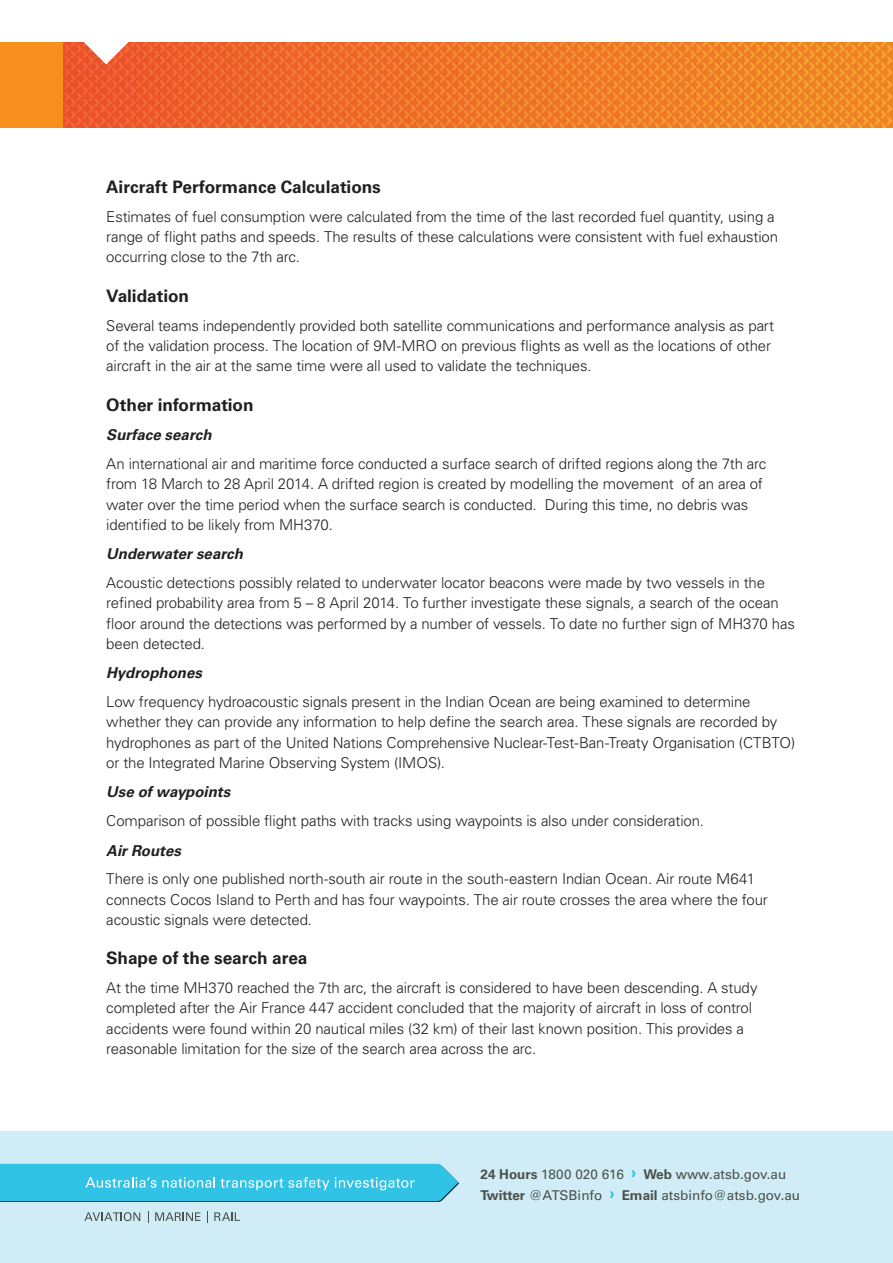
<style>
.page{position:relative;width:893px;height:1263px;background:#fff}
.page>*{position:absolute;margin:0;border:0;box-sizing:border-box;transform-origin:0 0}
.t1{font:700 17.25px "Univers LT Std";letter-spacing:-.005em;color:#231f20}
.Body{font:300 15px/20.2px "Univers LT Std";letter-spacing:-.01em;color:#231f20}
.t2{font:italic 700 15px "Univers LT Std";color:#231f20}
.t3{font:13.5px "Univers LT Std";color:#4c5049}
.s1{font-weight:700}
.s2{font-weight:700;font-size:17.25px;color:#31c3e6}
</style>
<div class="page">
<div style="left:0;top:42px;width:64px;height:85px;background:#f68f1e"></div>
<img style="left:64px;top:42px;width:829px;height:85px">
<svg style="left:84px;top:42px;width:44px;height:22px"></svg>
<div style="left:0;top:1131px;width:893px;height:132px;background:#d0edf7"></div>
<svg style="left:84px;top:1212px;width:56px;height:9px"></svg>
<svg style="left:148px;top:1211px;width:1px;height:12px"></svg>
<svg style="left:155px;top:1212px;width:45px;height:9px"></svg>
<svg style="left:207px;top:1211px;width:1px;height:12px"></svg>
<svg style="left:214px;top:1212px;width:26px;height:9px"></svg>
<svg style="left:0;top:1164px;width:459px;height:38px;background:#3ec3e3"></svg>
<h3 class="t1" style="left:106px;top:177px;width:276px">Aircraft Performance Calculations</h3>
<p class="Body" style="left:106px;top:207px;width:673px">Estimates of fuel consumption were calculated from the time of the last recorded fuel quantity, using a range of flight paths and speeds. The results of these calculations were consistent with fuel exhaustion occurring close to the 7th arc.</p>
<h3 class="t1" style="left:106px;top:286px;width:84px">Validation</h3>
<p class="Body" style="left:106px;top:315px;width:669px">Several teams independently provided both satellite communications and performance analysis as part of the validation process. The location of 9M-MRO on previous flights as well as the locations of other aircraft in the air at the same time were all used to validate the techniques.</p>
<h3 class="t1" style="left:106px;top:395px;width:149px">Other information</h3>
<h4 class="t2" style="left:106px;top:426px;width:107px">Surface search</h4>
<p class="Body" style="left:106px;top:454px;width:662px">An international air and maritime force conducted a surface search of drifted regions along the 7th arc from 18 March to 28 April 2014. A drifted region is created by modelling the movement of an area of water over the time period when the surface search is conducted. During this time, no debris was identified to be likely from MH370.</p>
<h4 class="t2" style="left:106px;top:545px;width:138px">Underwater search</h4>
<p class="Body" style="left:106px;top:573px;width:690px">Acoustic detections possibly related to underwater locator beacons were made by two vessels in the refined probability area from 5 – 8 April 2014. To further investigate these signals, a search of the ocean floor around the detections was performed by a number of vessels. To date no further sign of MH370 has been detected.</p>
<h4 class="t2" style="left:106px;top:664px;width:97px">Hydrophones</h4>
<p class="Body" style="left:106px;top:692px;width:690px">Low frequency hydroacoustic signals present in the Indian Ocean are being examined to determine whether they can provide any information to help define the search area. These signals are recorded by hydrophones as part of the United Nations Comprehensive Nuclear-Test-Ban-Treaty Organisation (CTBTO) or the Integrated Marine Observing System (IMOS).</p>
<h4 class="t2" style="left:106px;top:783px;width:126px">Use of waypoints</h4>
<p class="Body" style="left:106px;top:811px;width:599px">Comparison of possible flight paths with tracks using waypoints is also under consideration.</p>
<h4 class="t2" style="left:106px;top:841px;width:76px">Air Routes</h4>
<p class="Body" style="left:106px;top:869px;width:663px">There is only one published north-south air route in the south-eastern Indian Ocean. Air route M641 connects Cocos Island to Perth and has four waypoints. The air route crosses the area where the four acoustic signals were detected.</p>
<h3 class="t1" style="left:106px;top:948px;width:203px">Shape of the search area</h3>
<p class="Body" style="left:106px;top:978px;width:653px">At the time MH370 reached the 7th arc, the aircraft is considered to have been descending. A study completed after the Air France 447 accident concluded that the majority of aircraft in loss of control accidents were found within 20 nautical miles (32 km) of their last known position. This provides a reasonable limitation for the size of the search area across the arc.</p>
<p class="t3" style="left:480px;top:1166px;width:307px"><span class="s1">24 Hours</span> 1800 020 616 <span class="s2">›</span> <span class="s1">Web</span> www.atsb.gov.au</p>
<p class="t3" style="left:480px;top:1187px;width:321px"><span class="s1">Twitter</span> @ATSBinfo <span class="s2">›</span> <span class="s1">Email</span> atsbinfo@atsb.gov.au</p>
</div>
